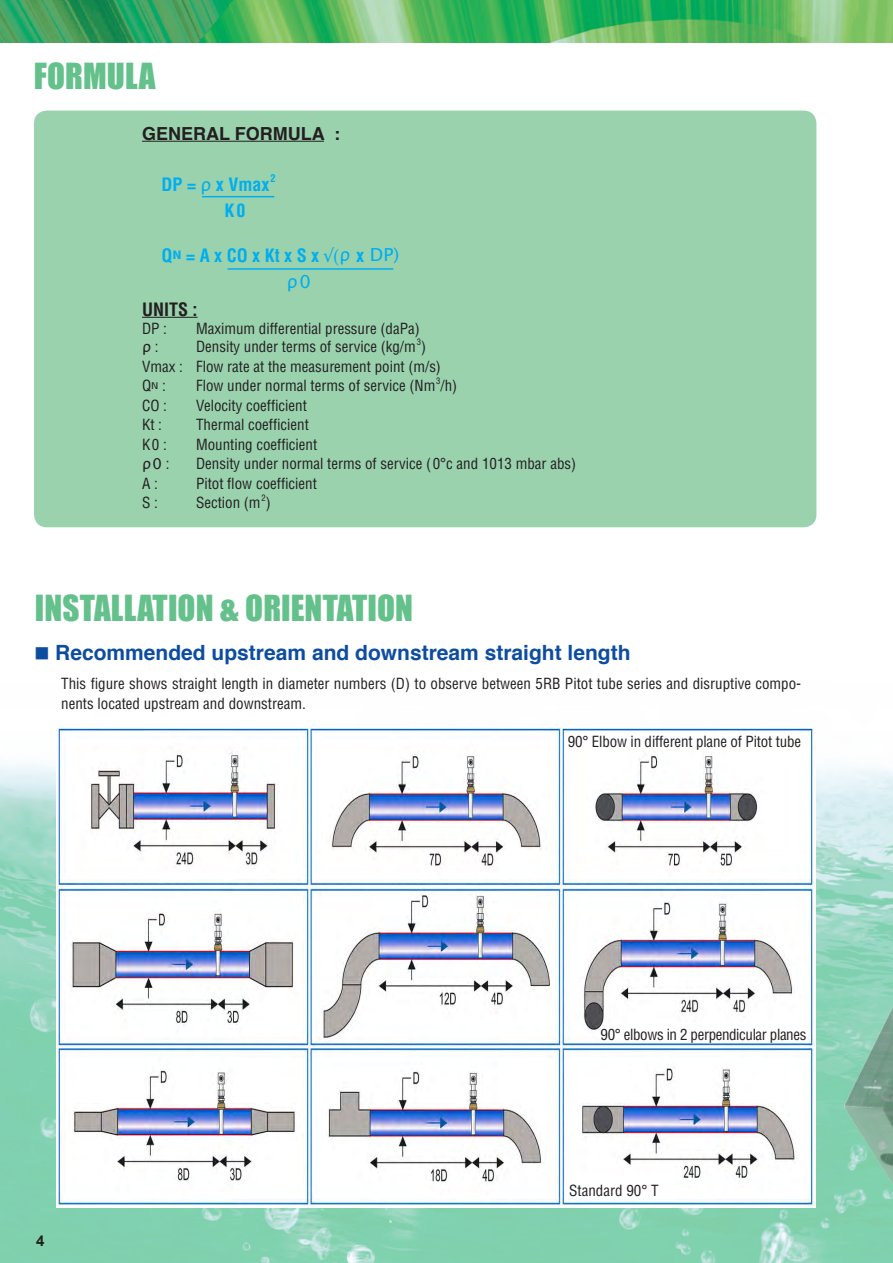
<style>
.page{position:relative;width:893px;height:1263px;background:#fff}
.page>*{position:absolute;margin:0;border:0;box-sizing:border-box;transform-origin:0 0}
.t1{font:33px "Impact";letter-spacing:.005em;color:#65c18b}
.本文{font:700 21px "Helvetica";color:#0d4da1}
.本文-2{font:700 condensed 18px "Helvetica";color:#00aeef}
.t2{font:700 18px "Helvetica";color:#231f20}
.本文-3{font:700 condensed 18px "Helvetica";color:#231f20}
.本文-4{font:18px "Lucida Grande";color:#00aeef}
.本文-5{font:condensed 15px/19.5px "Helvetica";color:#231f20}
.本文-6{font:condensed 15px "Helvetica";letter-spacing:-.025em;color:#231f20}
.本文-7{font:15px "Lucida Grande";color:#231f20}
.本文-8{font:700 15px "Arial";color:#231f20}
.本文-9{font:700 condensed 10.5px "Helvetica";color:#00aeef}
.本文-10{font:condensed 8.7px "Helvetica";color:#231f20}
.s1{font-family:"Lucida Grande";font-weight:400;font-stretch:normal}
.s2{font-size:11.25px}
.s3{font-family:"Helvetica";font-stretch:condensed}
.s4{font-size:9px}
</style>
<div class="page">
<img style="left:0;top:724px;width:893px;height:539px">
<img style="left:0;top:0;width:893px;height:43px">
<div style="left:34px;top:111px;width:782px;height:416px;background:#9ad2ae;border-radius:13px"></div>
<hr style="left:142px;top:141px;width:182px;height:1px;background:#231f20">
<hr style="left:142px;top:317px;width:56px;height:1px;background:#231f20">
<img style="left:56px;top:725px;width:759px;height:483px">
<img style="left:843px;top:939px;width:50px;height:256px">
<hr style="left:227px;top:268px;width:166px;height:2px;background:#00aeef">
<hr style="left:202px;top:196px;width:72px;height:1px;background:#00aeef">
<p class="t1" style="left:34px;top:51px;width:123px">FORMULA</p>
<p class="t2" style="left:142px;top:119px;width:200px">GENERAL FORMULA :</p>
<p class="本文-2" style="left:162px;top:174px;width:109px">DP = <span class="s1">ρ</span> x Vmax</p>
<p class="本文-9" style="left:271px;top:172px;width:7px">2</p>
<p class="本文-2" style="left:225px;top:199px;width:22px">K0</p>
<p class="本文-2" style="left:162px;top:244px;width:239px">Q<span class="s2">N</span> = A x CO x Kt x S x √ <span class="s1">ρ</span> x <span class="s1">DP)</span></p>
<p class="本文-4" style="left:287px;top:272px;width:26px">ρ0</p>
<p class="本文-3" style="left:142px;top:298px;width:57px">UNITS :</p>
<p class="本文-5" style="left:142px;top:319px;width:27px">DP :</p>
<p class="本文-5" style="left:196px;top:319px;width:225px">Maximum differential pressure (daPa)</p>
<p class="本文-7" style="left:142px;top:338px;width:18px">ρ <span class="s3">:</span></p>
<p class="本文-5" style="left:196px;top:337px;width:231px">Density under terms of service (kg/m )</p>
<p class="本文-10" style="left:417px;top:336px;width:6px">3</p>
<p class="本文-5" style="left:142px;top:356px;width:300px">Vmax : Flow rate at the measurement point (m/s)</p>
<p class="本文-5" style="left:142px;top:376px;width:25px">Q<span class="s4">N</span> :</p>
<p class="本文-5" style="left:196px;top:376px;width:263px">Flow under normal terms of service (Nm /h)</p>
<p class="本文-10" style="left:436px;top:375px;width:6px">3</p>
<p class="本文-5" style="left:142px;top:395px;width:27px">CO :</p>
<p class="本文-5" style="left:196px;top:395px;width:112px">Velocity coefficient</p>
<p class="本文-5" style="left:142px;top:415px;width:22px">Kt :</p>
<p class="本文-5" style="left:196px;top:415px;width:114px">Thermal coefficient</p>
<p class="本文-5" style="left:142px;top:434px;width:26px">K0 :</p>
<p class="本文-5" style="left:196px;top:434px;width:123px">Mounting coefficient</p>
<p class="本文-7" style="left:142px;top:455px;width:29px">ρ0 <span class="s3">:</span></p>
<p class="本文-5" style="left:196px;top:454px;width:382px">Density under normal terms of service (0°c and 1013 mbar abs)</p>
<p class="本文-5" style="left:142px;top:473px;width:17px">A :</p>
<p class="本文-5" style="left:196px;top:473px;width:122px">Pitot flow coefficient</p>
<p class="本文-5" style="left:142px;top:493px;width:17px">S :</p>
<p class="本文-5" style="left:196px;top:493px;width:76px">Section (m )</p>
<p class="本文-10" style="left:261px;top:492px;width:6px">2</p>
<p class="t1" style="left:35px;top:582px;width:380px">INSTALLATION &amp; ORIENTATION</p>
<p class="本文" style="left:34px;top:636px;width:598px">■ Recommended upstream and downstream straight length</p>
<p class="本文-5" style="left:61px;top:673px;width:741px">This figure shows straight length in diameter numbers (D) to observe between 5RB Pitot tube series and disruptive compo&shy;nents located upstream and downstream.</p>
<p class="本文-5" style="left:568px;top:731px;width:235px">90° Elbow in different plane of Pitot tube</p>
<p class="本文-6" style="left:601px;top:1025px;width:207px">90° elbows in 2 perpendicular planes</p>
<p class="本文-8" style="left:36px;top:1231px;width:10px">4</p>
<p class="本文-5" style="left:569px;top:1181px;width:91px">Standard 90° T</p>
</div>
